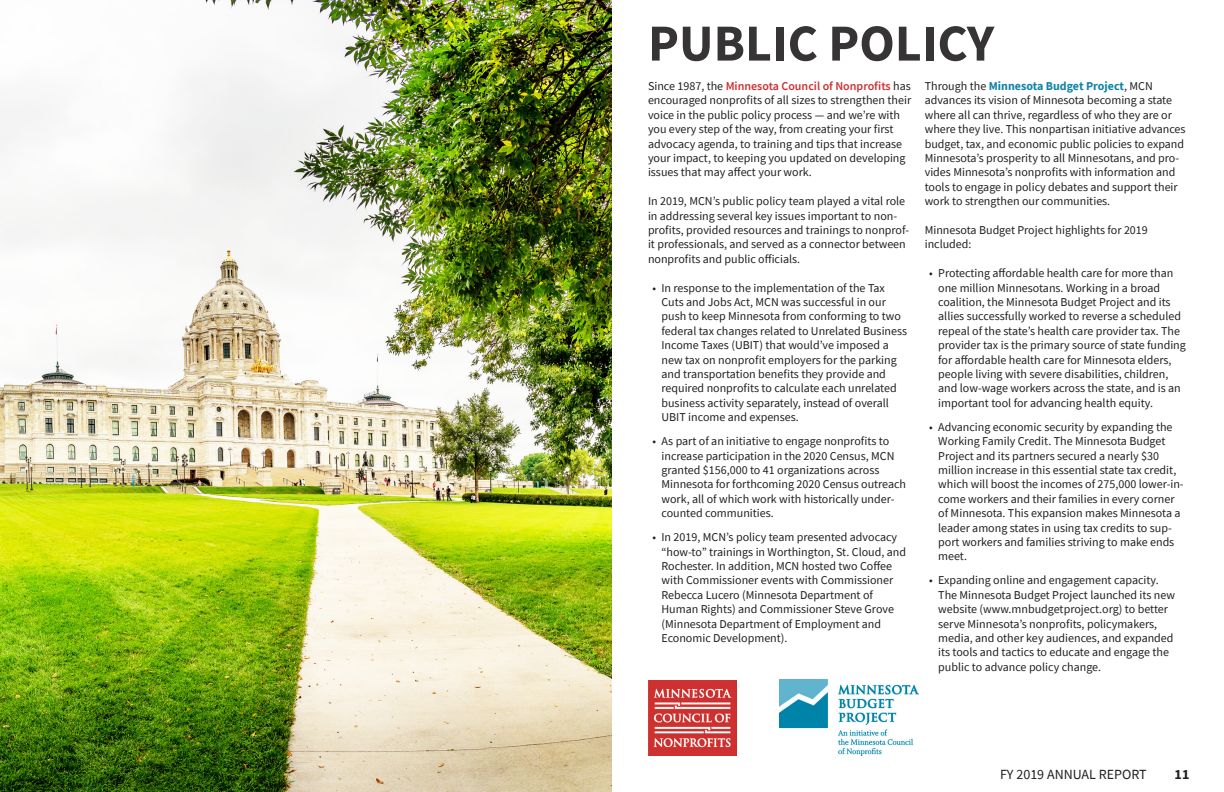
<style>
.page{position:relative;width:1224px;height:792px;background:#fff}
.page>*{position:absolute;margin:0;border:0;box-sizing:border-box;transform-origin:0 0}
.t1{font:700 52px "Source Sans Pro";color:#373436}
.t2{font:14px "Source Sans Pro";color:#231f20}
.t3{font:700 14px "Source Sans Pro";color:#231f20}
.t4{font:12px/14.4px "Source Sans Pro";color:#231f20}
.s1{font-weight:600;color:#ce3031}
.s2{font-weight:700;color:#1184a9}
</style>
<div class="page">
<img style="left:0;top:0;width:612px;height:792px">
<img style="left:780px;top:680px;width:139px;height:76px">
<img style="left:648px;top:680px;width:88px;height:76px">
<p class="t1" style="left:648px;top:8px;width:348px">PUBLIC POLICY</p>
<p class="t4" style="left:648px;top:79px;width:265px">Since 1987, the <span class="s1">Minnesota Council of Nonprofits</span> has encouraged nonprofits of all sizes to strengthen their voice in the public policy process — and we’re with you every step of the way, from creating your first advocacy agenda, to training and tips that increase your impact, to keeping you updated on developing issues that may affect your work.</p>
<p class="t4" style="left:648px;top:194px;width:263px">In 2019, MCN’s public policy team played a vital role in addressing several key issues important to non&shy;profits, provided resources and trainings to nonprof&shy;it professionals, and served as a connector between nonprofits and public officials.</p>
<p class="t4" style="left:652px;top:280px;width:234px">• In response to the implementation of the Tax</p>
<p class="t4" style="left:662px;top:295px;width:247px">Cuts and Jobs Act, MCN was successful in our push to keep Minnesota from conforming to two federal tax changes related to Unrelated Business Income Taxes (UBIT) that would’ve imposed a new tax on nonprofit employers for the parking and transportation benefits they provide and</p>
<p class="t4" style="left:662px;top:381px;width:237px">required nonprofits to calculate each unrelated business activity separately, instead of overall<br>UBIT income and expenses.</p>
<p class="t4" style="left:662px;top:434px;width:235px;text-indent:-9px">• As part of an initiative to engage nonprofits to increase participation in the 2020 Census, MCN granted $156,000 to 41 organizations across</p>
<p class="t4" style="left:662px;top:477px;width:246px">Minnesota for forthcoming 2020 Census outreach work, all of which work with historically under&shy;counted communities.</p>
<p class="t4" style="left:662px;top:530px;width:246px;text-indent:-9px">• In 2019, MCN’s policy team presented advocacy “how-to” trainings in Worthington, St. Cloud, and Rochester. In addition, MCN hosted two Coffee with Commissioner events with Commissioner Rebecca Lucero (Minnesota Department of</p>
<p class="t4" style="left:662px;top:602px;width:234px">Human Rights) and Commissioner Steve Grove (Minnesota Department of Employment and</p>
<p class="t4" style="left:662px;top:631px;width:128px">Economic Development).</p>
<p class="t4" style="left:925px;top:79px;width:262px">Through the <span class="s2">Minnesota Budget Project</span>, MCN advances its vision of Minnesota becoming a state where all can thrive, regardless of who they are or where they live. This nonpartisan initiative advances budget, tax, and economic public policies to expand Minnesota’s prosperity to all Minnesotans, and pro&shy;vides Minnesota’s nonprofits with information and tools to engage in policy debates and support their work to strengthen our communities.</p>
<p class="t4" style="left:925px;top:223px;width:225px">Minnesota Budget Project highlights for 2019</p>
<p class="t4" style="left:925px;top:237px;width:48px">included:</p>
<p class="t4" style="left:938px;top:266px;width:249px;text-indent:-9px">• Protecting affordable health care for more than one million Minnesotans. Working in a broad coalition, the Minnesota Budget Project and its allies successfully worked to reverse a scheduled repeal of the state’s health care provider tax. The provider tax is the primary source of state funding for affordable health care for Minnesota elders, people living with severe disabilities, children, and low-wage workers across the state, and is an important tool for advancing health equity.</p>
<p class="t4" style="left:938px;top:420px;width:247px;text-indent:-9px">• Advancing economic security by expanding the Working Family Credit. The Minnesota Budget Project and its partners secured a nearly $30 million increase in this essential state tax credit, which will boost the incomes of 275,000 lower-in&shy;come workers and their families in every corner of Minnesota. This expansion makes Minnesota a leader among states in using tax credits to sup&shy;port workers and families striving to make ends meet.</p>
<p class="t4" style="left:929px;top:573px;width:231px">• Expanding online and engagement capacity.</p>
<p class="t4" style="left:938px;top:588px;width:238px">The Minnesota Budget Project launched its new</p>
<p class="t4" style="left:938px;top:602px;width:237px">website (www.mnbudgetproject.org) to better serve Minnesota’s nonprofits, policymakers, media, and other key audiences, and expanded its tools and tactics to educate and engage the public to advance policy change.</p>
<p class="t2" style="left:1000px;top:766px;width:148px">FY 2019 ANNUAL REPORT</p>
<p class="t3" style="left:1175px;top:765px;width:16px">11</p>
</div>
